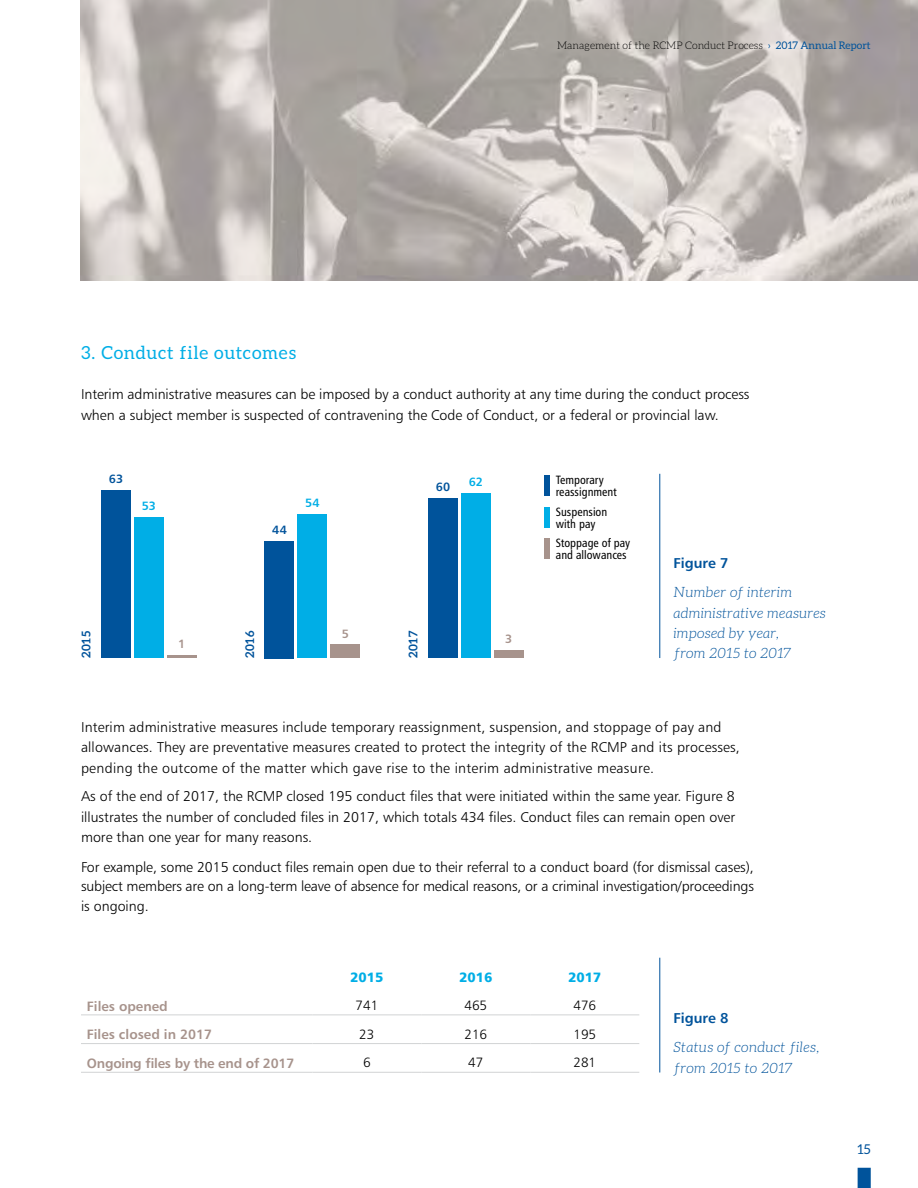
<style>
.page{position:relative;width:918px;height:1188px;background:#fff}
.page>*{position:absolute;margin:0;border:0;box-sizing:border-box;transform-origin:0 0}
.t1{font:18px "Aleo";letter-spacing:.04em;color:#00aee6}
.t2{font:14.25px/20.2px "Humanist 777 BT Light B";color:#000}
.t3{font:italic 300 14.25px/20.2px "Aleo";letter-spacing:.02em;color:#00539b}
.t4{font:14.25px "Humanist 777 BT Bold B";color:#00539b}
.t5{font:13.5px "Humanist 777 BT Bold B";color:#a7938c}
.t6{font:13.5px "Humanist 777 BT Light B";color:#000}
.t7{font:13.5px "Humanist 777 BT Black B";color:#00aee6}
.t8{font:13.5px "Aleo";color:#00539b}
.t9{font:12px/12px "Humanist 777 BT Roman Condensed B";color:#000}
.t10{font:700 12px "Aleo";letter-spacing:.04em;color:#00539b}
.t11{font:12px "Humanist 777 BT Bold B";color:#00539b}
.t12{font:12px "Humanist 777 BT Bold B";color:#00aee6}
.t13{font:12px "Humanist 777 BT Bold B";color:#a7938c}
.t14{font:300 10.5px "Aleo";color:#000}
.s1{font-weight:400;color:#00539b}
</style>
<div class="page">
<img style="left:81px;top:0;width:837px;height:280px">
<div style="left:858px;top:1168px;width:13px;height:20px;background:#00539b"></div>
<hr style="left:81px;top:1015px;width:231px;height:1px;background:#d1d3d4">
<hr style="left:312px;top:1015px;width:109px;height:1px;background:#d1d3d4">
<hr style="left:421px;top:1015px;width:109px;height:1px;background:#d1d3d4">
<hr style="left:530px;top:1015px;width:109px;height:1px;background:#d1d3d4">
<hr style="left:81px;top:1043px;width:231px;height:1px;background:#d1d3d4">
<hr style="left:312px;top:1043px;width:109px;height:1px;background:#d1d3d4">
<hr style="left:421px;top:1043px;width:109px;height:1px;background:#d1d3d4">
<hr style="left:530px;top:1043px;width:109px;height:1px;background:#d1d3d4">
<hr style="left:81px;top:1072px;width:231px;height:1px;background:#d1d3d4">
<hr style="left:312px;top:1072px;width:109px;height:1px;background:#d1d3d4">
<hr style="left:421px;top:1072px;width:109px;height:1px;background:#d1d3d4">
<hr style="left:530px;top:1072px;width:109px;height:1px;background:#d1d3d4">
<hr style="left:660px;top:958px;width:1px;height:115px;background:#00539b">
<hr style="left:660px;top:474px;width:1px;height:184px;background:#00539b">
<div style="left:544px;top:475px;width:6px;height:21px;background:#00539b"></div>
<div style="left:544px;top:507px;width:6px;height:21px;background:#00aee6"></div>
<div style="left:544px;top:538px;width:6px;height:21px;background:#a7938c"></div>
<div style="left:494px;top:650px;width:30px;height:8px;background:#a7938c"></div>
<div style="left:461px;top:493px;width:30px;height:165px;background:#00aee6"></div>
<div style="left:428px;top:498px;width:30px;height:160px;background:#00539b"></div>
<div style="left:330px;top:645px;width:30px;height:13px;background:#a7938c"></div>
<div style="left:298px;top:514px;width:29px;height:144px;background:#00aee6"></div>
<div style="left:265px;top:541px;width:29px;height:117px;background:#00539b"></div>
<hr style="left:167px;top:655px;width:30px;height:3px;background:#a7938c">
<div style="left:134px;top:517px;width:30px;height:141px;background:#00aee6"></div>
<div style="left:101px;top:491px;width:30px;height:167px;background:#00539b"></div>
<p class="t14" style="left:557px;top:40px;width:315px">Management of the RCMP Conduct Process <span class="s1">› 2017 Annual Report</span></p>
<p class="t1" style="left:81px;top:342px;width:217px">3. Conduct file outcomes</p>
<p class="t2" style="left:81px;top:384px;width:670px">Interim administrative measures can be imposed by a conduct authority at any time during the conduct process when a subject member is suspected of contravening the Code of Conduct, or a federal or provincial law.</p>
<p class="t11" style="left:109px;top:472px;width:16px">63</p>
<p class="t12" style="left:142px;top:498px;width:16px">53</p>
<p class="t11" style="left:272px;top:522px;width:16px">44</p>
<p class="t12" style="left:305px;top:496px;width:16px">54</p>
<p class="t11" style="left:436px;top:480px;width:16px">60</p>
<p class="t12" style="left:469px;top:474px;width:16px">62</p>
<p class="t13" style="left:342px;top:626px;width:9px">5</p>
<p class="t13" style="left:178px;top:637px;width:9px">1</p>
<p class="t10" style="left:243px;top:658px;width:29px;rotate:-90deg">2016</p>
<p class="t10" style="left:79px;top:658px;width:29px;rotate:-90deg">2015</p>
<p class="t10" style="left:406px;top:658px;width:29px;rotate:-90deg">2017</p>
<p class="t13" style="left:505px;top:631px;width:9px">3</p>
<p class="t9" style="left:556px;top:474px;width:62px">Temporary reassignment</p>
<p class="t9" style="left:556px;top:505px;width:53px">Suspension with pay</p>
<p class="t9" style="left:556px;top:537px;width:76px">Stoppage of pay and allowances</p>
<p class="t4" style="left:674px;top:554px;width:57px">Figure 7</p>
<p class="t3" style="left:674px;top:582px;width:154px">Number of interim administrative measures imposed by year,<br>from 2015 to 2017</p>
<p class="t2" style="left:81px;top:717px;width:660px">Interim administrative measures include temporary reassignment, suspension, and stoppage of pay and allowances. They are preventative measures created to protect the integrity of the RCMP and its processes, pending the outcome of the matter which gave rise to the interim administrative measure.</p>
<p class="t2" style="left:81px;top:786px;width:656px;text-align:justify">As of the end of 2017, the RCMP closed 195 conduct files that were initiated within the same year. Figure 8 illustrates the number of concluded files in 2017, which totals 434 files. Conduct files can remain open over more than one year for many reasons.</p>
<p class="t2" style="left:81px;top:858px;width:674px;line-height:18.8px">For example, some 2015 conduct files remain open due to their referral to a conduct board (for dismissal cases), subject members are on a long-term leave of absence for medical reasons, or a criminal investigation/proceedings</p>
<p class="t2" style="left:81px;top:896px;width:69px">is ongoing.</p>
<p class="t7" style="left:350px;top:968px;width:35px">2015</p>
<p class="t7" style="left:459px;top:968px;width:35px">2016</p>
<p class="t7" style="left:568px;top:968px;width:35px">2017</p>
<p class="t5" style="left:87px;top:997px;width:82px">Files opened</p>
<p class="t6" style="left:356px;top:997px;width:24px">741</p>
<p class="t6" style="left:465px;top:997px;width:24px">465</p>
<p class="t6" style="left:573px;top:997px;width:24px">476</p>
<p class="t5" style="left:87px;top:1026px;width:127px">Files closed in 2017</p>
<p class="t6" style="left:359px;top:1026px;width:17px">23</p>
<p class="t6" style="left:465px;top:1026px;width:24px">216</p>
<p class="t6" style="left:573px;top:1026px;width:24px">195</p>
<p class="t5" style="left:87px;top:1055px;width:209px">Ongoing files by the end of 2017</p>
<p class="t6" style="left:363px;top:1054px;width:9px">6</p>
<p class="t6" style="left:468px;top:1054px;width:17px">47</p>
<p class="t6" style="left:573px;top:1054px;width:24px">281</p>
<p class="t4" style="left:674px;top:1009px;width:57px">Figure 8</p>
<p class="t3" style="left:674px;top:1037px;width:147px">Status of conduct files, from 2015 to 2017</p>
<p class="t8" style="left:858px;top:1142px;width:15px">15</p>
</div>
